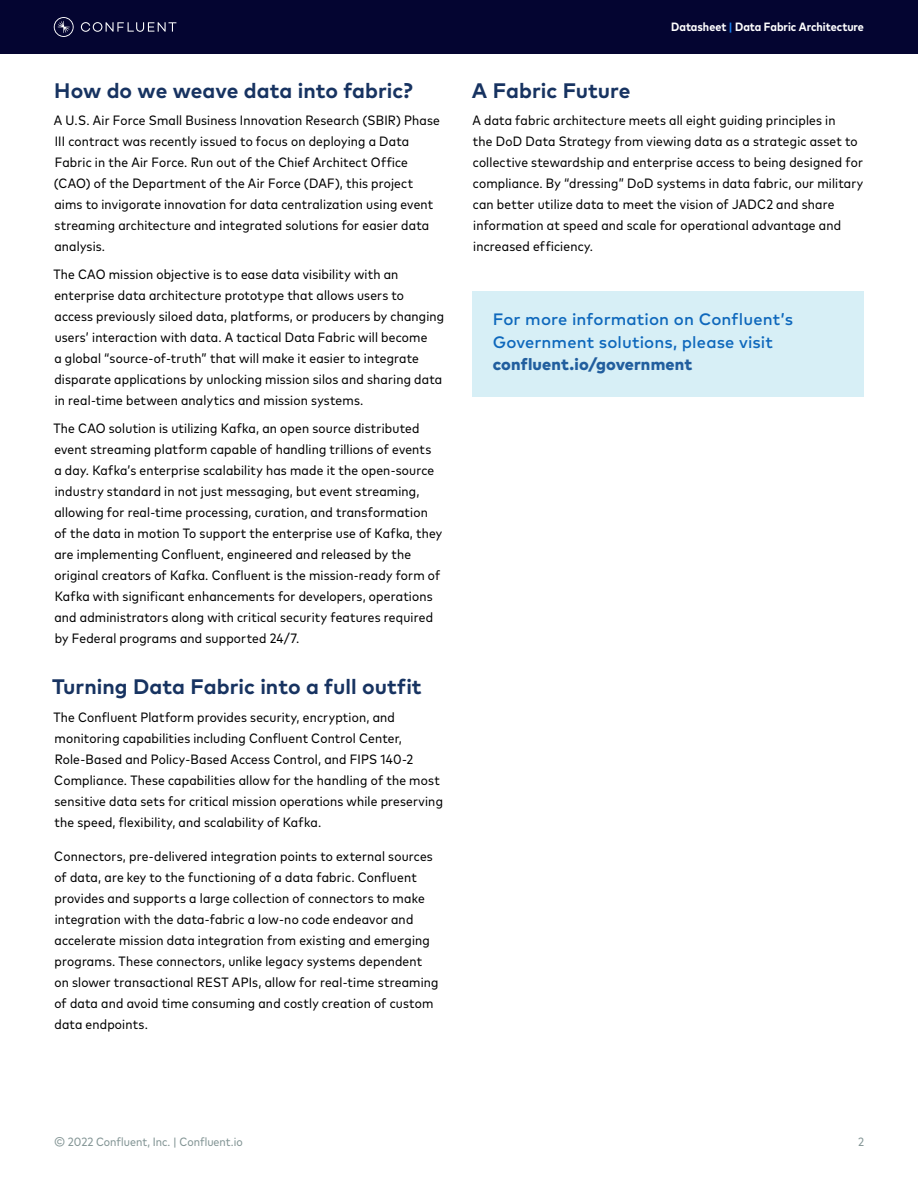
<style>
.page{position:relative;width:918px;height:1188px;background:#fff}
.page>*{position:absolute;margin:0;border:0;box-sizing:border-box;transform-origin:0 0}
.t1{font:700 21px "Mark Pro";color:#173361}
.t2{font:500 16.5px/22.5px "Mark Pro";letter-spacing:.01em;color:#0e68bc}
.t3{font:800 16.5px "Mark Pro";letter-spacing:.01em;color:#215e9e}
.t4{font:condensed 13.5px/21px "Mark Pro";letter-spacing:.015em;color:#000}
.t5{font:condensed 12px "Mark Pro";color:#829494}
.t6{font:700 condensed 12px "Mark Pro";color:#fff}
.s1{color:#197eed}
</style>
<div class="page">
<div style="left:0;top:0;width:918px;height:54px;background:#040531"></div>
<svg style="left:81px;top:22px;width:95px;height:10px"></svg>
<svg style="left:54px;top:17px;width:20px;height:20px"></svg>
<div style="left:472px;top:292px;width:392px;height:105px;background:#d7eff6"></div>
<h1 class="t1" style="left:54px;top:74px;width:360px">How do we weave data into fabric?</h1>
<p class="t4" style="left:54px;top:109px;width:388px">A U.S. Air Force Small Business Innovation Research (SBIR) Phase III contract was recently issued to focus on deploying a Data Fabric in the Air Force. Run out of the Chief Architect Office (CAO) of the Department of the Air Force (DAF), this project aims to invigorate innovation for data centralization using event streaming architecture and integrated solutions for easier data analysis.</p>
<p class="t4" style="left:53px;top:263px;width:392px">The CAO mission objective is to ease data visibility with an enterprise data architecture prototype that allows users to access previously siloed data, platforms, or producers by changing users’ interaction with data. A tactical Data Fabric will become<br>a global “source-of-truth” that will make it easier to integrate disparate applications by unlocking mission silos and sharing data in real-time between analytics and mission systems.</p>
<p class="t4" style="left:53px;top:417px;width:390px">The CAO solution is utilizing Kafka, an open source distributed event streaming platform capable of handling trillions of events<br>a day. Kafka’s enterprise scalability has made it the open-source industry standard in not just messaging, but event streaming, allowing for real-time processing, curation, and transformation of the data in motion To support the enterprise use of Kafka, they are implementing Confluent, engineered and released by the original creators of Kafka. Confluent is the mission-ready form of Kafka with significant enhancements for developers, operations and administrators along with critical security features required by Federal programs and supported 24/7.</p>
<h1 class="t1" style="left:52px;top:670px;width:371px">Turning Data Fabric into a full outfit</h1>
<p class="t4" style="left:53px;top:705px;width:391px">The Confluent Platform provides security, encryption, and monitoring capabilities including Confluent Control Center, Role-Based and Policy-Based Access Control, and FIPS 140-2<br>Compliance. These capabilities allow for the handling of the most sensitive data sets for critical mission operations while preserving the speed, flexibility, and scalability of Kafka.</p>
<p class="t4" style="left:54px;top:845px;width:386px">Connectors, pre-delivered integration points to external sources of data, are key to the functioning of a data fabric. Confluent provides and supports a large collection of connectors to make integration with the data-fabric a low-no code endeavor and accelerate mission data integration from existing and emerging programs. These connectors, unlike legacy systems dependent on slower transactional REST APIs, allow for real-time streaming of data and avoid time consuming and costly creation of custom data endpoints.</p>
<p class="t6" style="left:671px;top:17px;width:194px">Datasheet <span class="s1">|</span> Data Fabric Architecture</p>
<h1 class="t1" style="left:472px;top:74px;width:160px">A Fabric Future</h1>
<p class="t4" style="left:472px;top:109px;width:392px">A data fabric architecture meets all eight guiding principles in<br>the DoD Data Strategy from viewing data as a strategic asset to collective stewardship and enterprise access to being designed for compliance. By “dressing” DoD systems in data fabric, our military can better utilize data to meet the vision of JADC2 and share information at speed and scale for operational advantage and increased efficiency.</p>
<p class="t2" style="left:493px;top:307px;width:302px">For more information on Confluent’s<br>Government solutions, please visit</p>
<p class="t3" style="left:493px;top:352px;width:201px">confluent.io/government</p>
<p class="t5" style="left:54px;top:1133px;width:190px">© 2022 Confluent, Inc. | Confluent.io</p>
<p class="t5" style="left:858px;top:1133px;width:7px">2</p>
</div>
